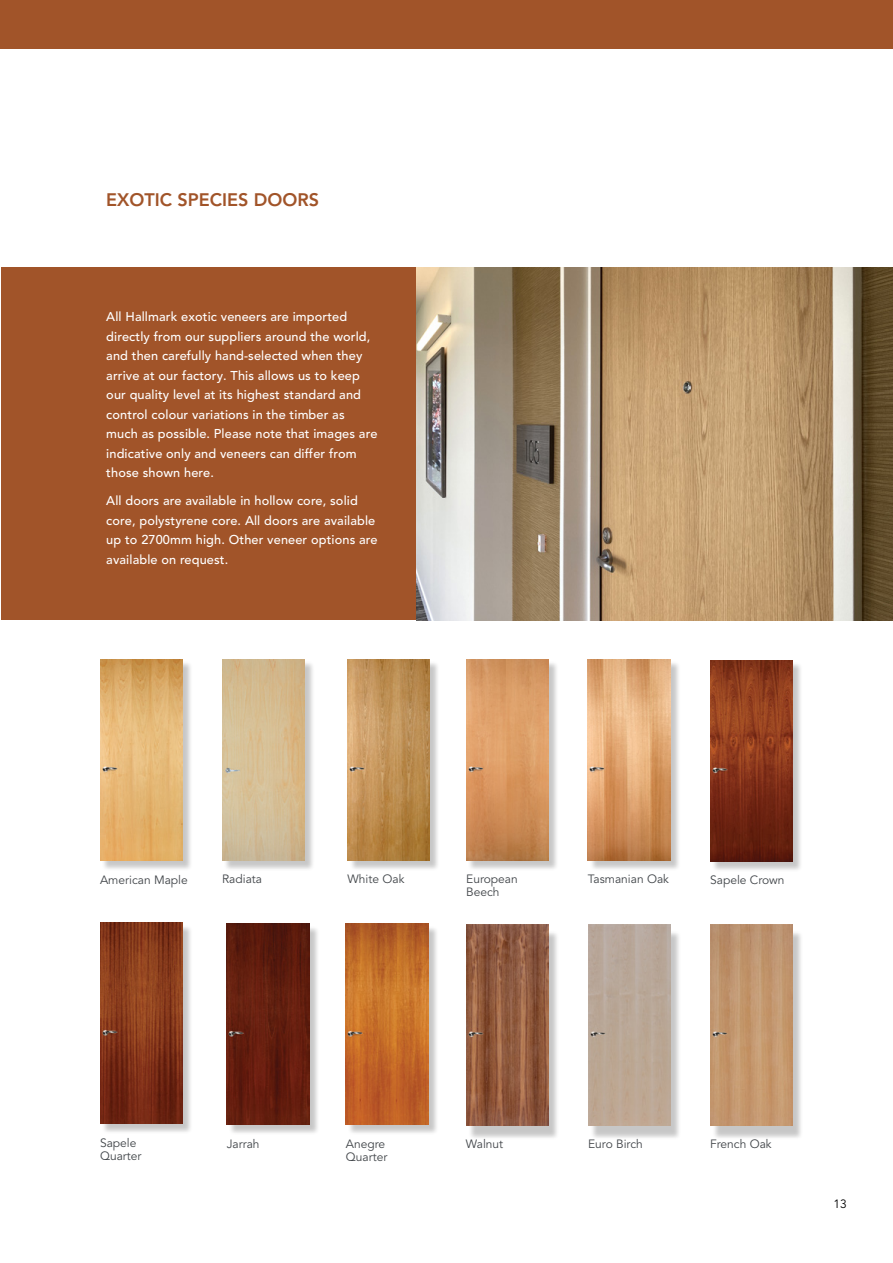
<style>
.page{position:relative;width:893px;height:1263px;background:#fff}
.page>*{position:absolute;margin:0;border:0;box-sizing:border-box;transform-origin:0 0}
.t1{font:800 18px "Avenir LT Pro";color:#a15429}
.t2{font:500 12.75px/19.5px "Avenir LT Pro";letter-spacing:.01em;color:#fff}
.t3{font:12px/13.5px "Avenir LT Pro";color:#414549}
.t4{font:12px "Avenir LT Pro";color:#000}
</style>
<div class="page">
<div style="left:1px;top:267px;width:432px;height:353px;background:#a15429"></div>
<div style="left:223px;top:660px;width:92px;height:211px;background:#000;opacity:.22"></div>
<img style="left:222px;top:659px;width:82px;height:201px">
<div style="left:349px;top:660px;width:91px;height:211px;background:#000;opacity:.22"></div>
<img style="left:348px;top:659px;width:82px;height:201px">
<div style="left:468px;top:660px;width:91px;height:211px;background:#000;opacity:.22"></div>
<img style="left:466px;top:659px;width:83px;height:201px">
<div style="left:589px;top:660px;width:91px;height:211px;background:#000;opacity:.22"></div>
<img style="left:588px;top:659px;width:82px;height:201px">
<div style="left:711px;top:661px;width:92px;height:211px;background:#000;opacity:.22"></div>
<img style="left:710px;top:660px;width:82px;height:201px">
<div style="left:101px;top:660px;width:92px;height:211px;background:#000;opacity:.22"></div>
<img style="left:100px;top:659px;width:82px;height:201px">
<div style="left:101px;top:924px;width:92px;height:211px;background:#000;opacity:.22"></div>
<img style="left:100px;top:923px;width:82px;height:201px">
<div style="left:228px;top:925px;width:91px;height:210px;background:#000;opacity:.22"></div>
<img style="left:227px;top:924px;width:82px;height:201px">
<div style="left:347px;top:925px;width:91px;height:210px;background:#000;opacity:.22"></div>
<img style="left:346px;top:924px;width:82px;height:201px">
<div style="left:590px;top:930px;width:92px;height:210px;background:#000;opacity:.22"></div>
<img style="left:589px;top:924px;width:82px;height:201px">
<div style="left:712px;top:930px;width:92px;height:210px;background:#000;opacity:.22"></div>
<img style="left:711px;top:924px;width:82px;height:201px">
<div style="left:468px;top:930px;width:91px;height:210px;background:#000;opacity:.22"></div>
<img style="left:467px;top:924px;width:82px;height:201px">
<img style="left:417px;top:267px;width:476px;height:353px">
<div style="left:0;top:0;width:893px;height:49px;background:#a15429"></div>
<h1 class="t1" style="left:106px;top:189px;width:214px">EXOTIC SPECIES DOORS</h1>
<p class="t2" style="left:106px;top:307px;width:273px">All Hallmark exotic veneers are imported directly from our suppliers around the world, and then carefully hand-selected when they arrive at our factory. This allows us to keep our quality level at its highest standard and control colour variations in the timber as much as possible. Please note that images are indicative only and veneers can differ from those shown here.</p>
<p class="t2" style="left:106px;top:491px;width:273px">All doors are available in hollow core, solid core, polystyrene core. All doors are available up to 2700mm high. Other veneer options are available on request.</p>
<p class="t3" style="left:222px;top:872px;width:42px">Radiata</p>
<p class="t3" style="left:348px;top:872px;width:58px">White Oak</p>
<p class="t3" style="left:466px;top:872px;width:53px">European<br>Beech</p>
<p class="t3" style="left:100px;top:873px;width:89px">American Maple</p>
<p class="t3" style="left:588px;top:872px;width:83px">Tasmanian Oak</p>
<p class="t3" style="left:710px;top:873px;width:76px">Sapele Crown</p>
<p class="t3" style="left:100px;top:1136px;width:43px">Sapele<br>Quarter</p>
<p class="t3" style="left:227px;top:1137px;width:34px">Jarrah</p>
<p class="t3" style="left:346px;top:1137px;width:43px">Anegre<br>Quarter</p>
<p class="t3" style="left:466px;top:1137px;width:39px">Walnut</p>
<p class="t3" style="left:588px;top:1137px;width:56px">Euro Birch</p>
<p class="t3" style="left:710px;top:1137px;width:63px">French Oak</p>
<p class="t4" style="left:833px;top:1196px;width:15px">13</p>
</div>
